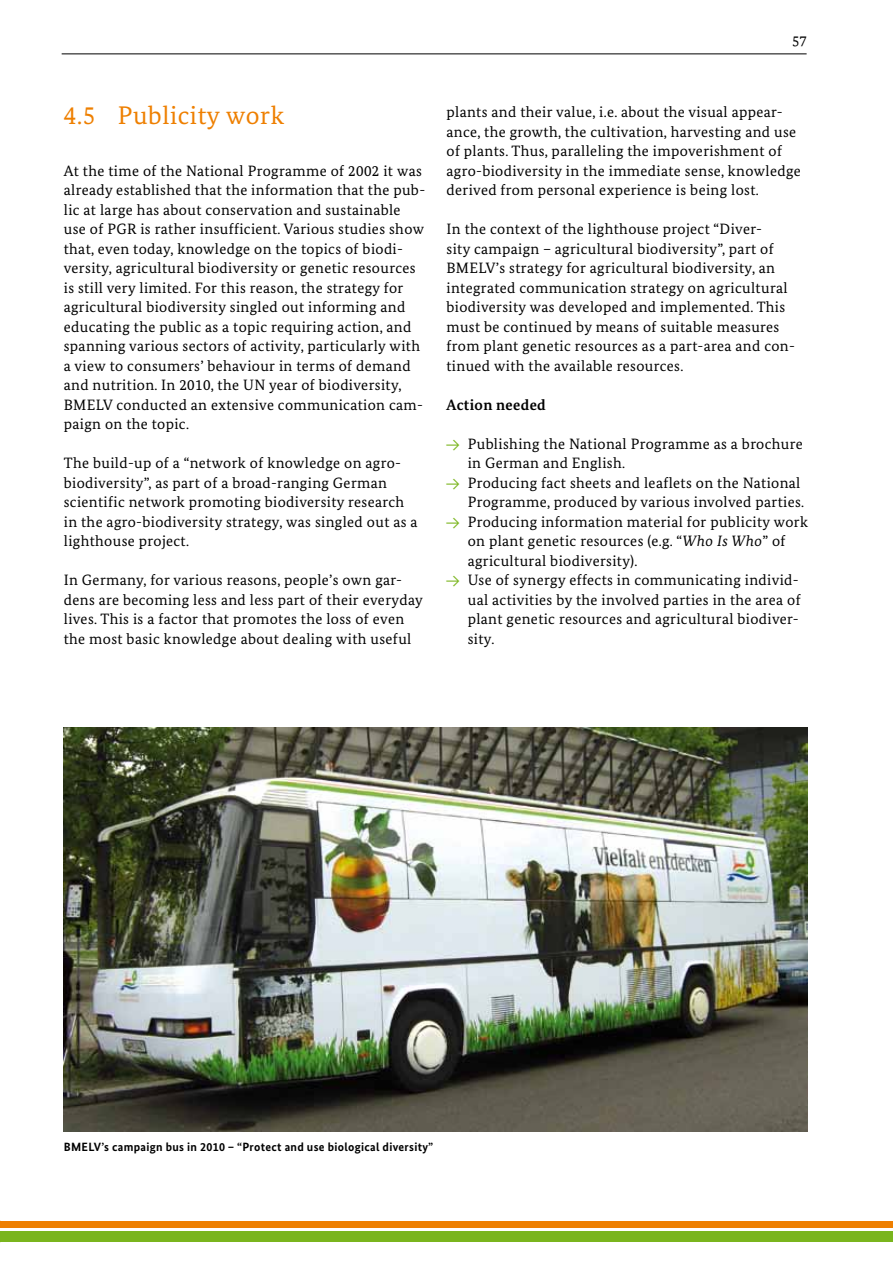
<style>
.page{position:relative;width:893px;height:1263px;background:#fff}
.page>*{position:absolute;margin:0;border:0;box-sizing:border-box;transform-origin:0 0}
.t1{font:25.5px "Bundes Serif";letter-spacing:.025em;color:#ee7f00}
.t2{font:15px/19.5px "Bundes Serif";letter-spacing:.025em;color:#000}
.t3{font:700 15px "Bundes Serif";letter-spacing:.025em;color:#000}
.t4{font:700 12px "Bundes Sans";letter-spacing:.025em;color:#000}
.s1{font-family:"The Mix Expert";font-size:13.5px;color:#7ab51d}
.s2{font-style:italic}
</style>
<div class="page">
<hr style="left:62px;top:53px;width:745px;height:1px;background:#000">
<div style="left:0;top:1231px;width:893px;height:11px;background:#7ab51d"></div>
<div style="left:0;top:1221px;width:893px;height:6px;background:#ee7f00"></div>
<img style="left:64px;top:728px;width:744px;height:403px">
<p class="t2" style="left:792px;top:29px;width:16px">57</p>
<h1 class="t1" style="left:64px;top:99px;width:222px">4.5 Publicity work</h1>
<p class="t2" style="left:64px;top:160px;width:363px">At the time of the National Programme of 2002 it was already established that the information that the pub&shy;lic at large has about conservation and sustainable use of PGR is rather insufficient. Various studies show that, even today, knowledge on the topics of biodi&shy;versity, agricultural biodiversity or genetic resources is still very limited. For this reason, the strategy for agricultural biodiversity singled out informing and educating the public as a topic requiring action, and spanning various sectors of activity, particularly with a view to consumers’ behaviour in terms of demand and nutrition. In 2010, the UN year of biodiversity, BMELV conducted an extensive communication cam&shy;paign on the topic.</p>
<p class="t2" style="left:64px;top:453px;width:355px">The build-up of a “network of knowledge on agro&shy;biodiversity”, as part of a broad-ranging German scientific network promoting biodiversity research in the agro-biodiversity strategy, was singled out as a lighthouse project.</p>
<p class="t2" style="left:64px;top:570px;width:361px">In Germany, for various reasons, people’s own gar&shy;dens are becoming less and less part of their everyday lives. This is a factor that promotes the loss of even the most basic knowledge about dealing with useful</p>
<p class="t2" style="left:446px;top:102px;width:356px">plants and their value, i.e. about the visual appear&shy;ance, the growth, the cultivation, harvesting and use of plants. Thus, paralleling the impoverishment of agro-biodiversity in the immediate sense, knowledge derived from personal experience is being lost.</p>
<p class="t2" style="left:446px;top:219px;width:350px">In the context of the lighthouse project “Diver-<br>sity campaign – agricultural biodiversity”, part of BMELV’s strategy for agricultural biodiversity, an integrated communication strategy on agricultural biodiversity was developed and implemented. This must be continued by means of suitable measures from plant genetic resources as a part-area and con&shy;tinued with the available resources.</p>
<p class="t3" style="left:446px;top:395px;width:101px">Action needed</p>
<p class="t2" style="left:446px;top:433px;width:358px"><span class="s1">Y</span> Publishing the National Programme as a brochure</p>
<p class="t2" style="left:468px;top:453px;width:159px">in German and English.</p>
<p class="t2" style="left:446px;top:472px;width:355px"><span class="s1">Y</span> Producing fact sheets and leaflets on the National</p>
<p class="t2" style="left:468px;top:492px;width:338px">Programme, produced by various involved parties.</p>
<p class="t2" style="left:446px;top:511px;width:363px"><span class="s1">Y</span> Producing information material for publicity work</p>
<p class="t2" style="left:468px;top:531px;width:319px">on plant genetic resources (e.g. “<span class="s2">Who Is Who</span>” of</p>
<p class="t2" style="left:468px;top:550px;width:171px">agricultural biodiversity).</p>
<p class="t2" style="left:446px;top:570px;width:354px"><span class="s1">Y</span> Use of synergy effects in communicating individ-</p>
<p class="t2" style="left:468px;top:589px;width:334px">ual activities by the involved parties in the area of</p>
<p class="t2" style="left:468px;top:609px;width:333px">plant genetic resources and agricultural biodiver-</p>
<p class="t2" style="left:468px;top:628px;width:28px">sity.</p>
<p class="t4" style="left:64px;top:1139px;width:371px">BMELV’s campaign bus in 2010 – “Protect and use biological diversity”</p>
</div>
